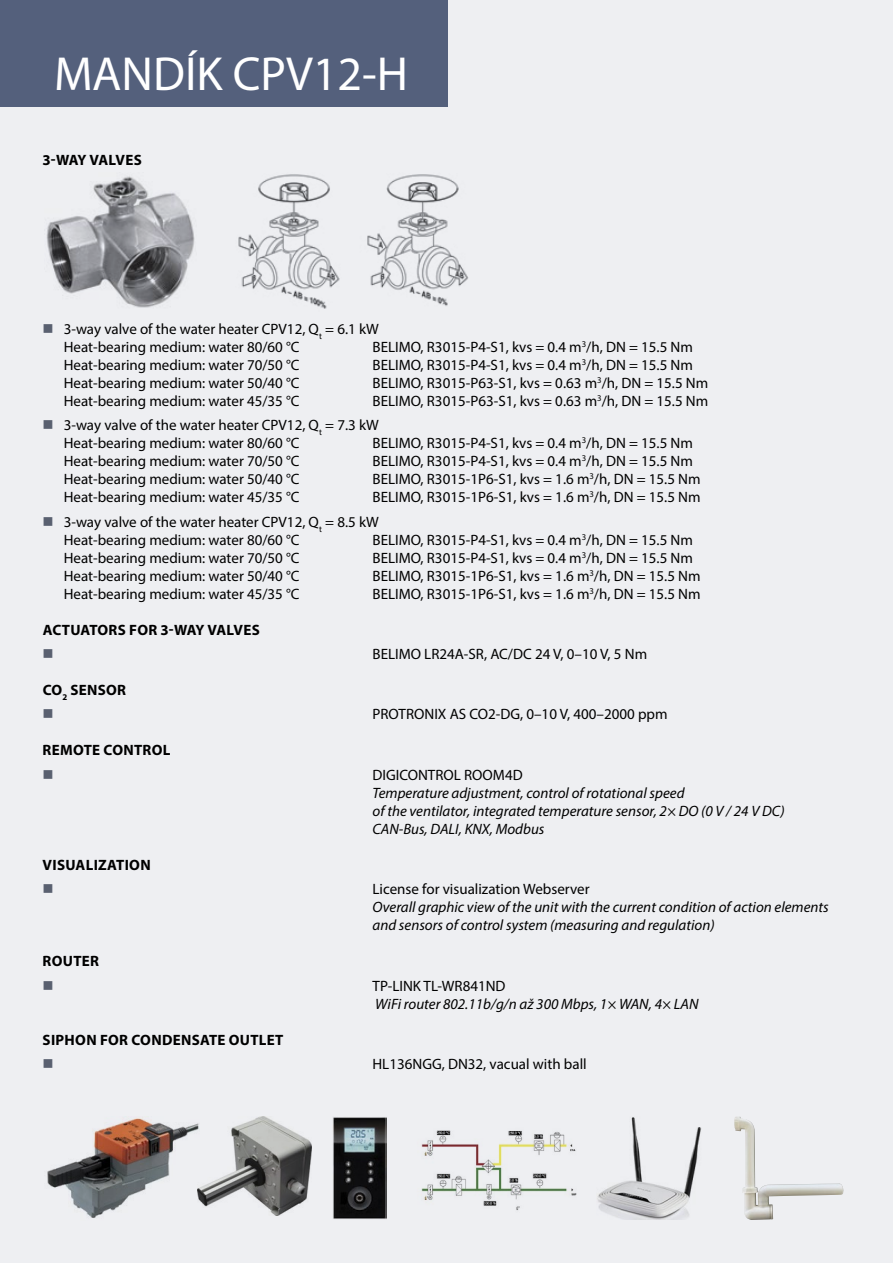
<style>
.page{position:relative;width:893px;height:1263px;background:#eeeff2}
.page>*{position:absolute;margin:0;border:0;box-sizing:border-box;transform-origin:0 0}
.t1{font:48px "Myriad Pro";color:#fff}
.t2{font:15px/24.3px "Myriad Pro";color:#000}
.t3{font:italic 15px/18px "Myriad Pro";color:#000}
.t4{font:700 15px "Myriad Pro";letter-spacing:.02em;color:#000}
.t5{font:700 15px "Myriad Pro";letter-spacing:-.035em;color:#000}
</style>
<div class="page">
<div style="left:0;top:0;width:448px;height:106px;background:#54607c"></div>
<img style="left:46px;top:176px;width:149px;height:132px">
<img style="left:47px;top:1118px;width:151px;height:100px">
<img style="left:198px;top:1116px;width:114px;height:99px">
<img style="left:421px;top:1130px;width:156px;height:81px">
<img style="left:597px;top:1117px;width:105px;height:103px">
<img style="left:734px;top:1116px;width:110px;height:104px">
<img style="left:333px;top:1117px;width:54px;height:102px">
<img style="left:238px;top:174px;width:231px;height:135px">
<h1 class="t1" style="left:54px;top:44px;width:66px">MANDÍK</h1>
<h1 class="t1" style="left:233px;top:44px;width:177px">CPV12-H</h1>
<p class="t5" style="left:43px;top:151px;width:101px">3-WAY VALVES</p>
<p class="t2" style="left:64px;top:319px;width:317px;line-height:18px">3-way valve of the water heater CPV12, Q<sub>t</sub> = 6.1 kW<br>Heat-bearing medium: water 80/60 °C</p>
<p class="t2" style="left:373px;top:334px;width:322px">BELIMO, R3015-P4-S1, kvs = 0.4 m<sup>3</sup>/h, DN = 15.5 N m</p>
<p class="t2" style="left:64px;top:352px;width:237px">Heat-bearing medium: water 70/50 °C</p>
<p class="t2" style="left:373px;top:352px;width:322px">BELIMO, R3015-P4-S1, kvs = 0.4 m<sup>3</sup>/h, DN = 15.5 N m</p>
<p class="t2" style="left:64px;top:370px;width:237px">Heat-bearing medium: water 50/40 °C</p>
<p class="t2" style="left:373px;top:370px;width:337px">BELIMO, R3015-P63-S1, kvs = 0.63 m<sup>3</sup>/h, DN = 15.5 N m</p>
<p class="t2" style="left:64px;top:388px;width:237px">Heat-bearing medium: water 45/35 °C</p>
<p class="t2" style="left:64px;top:388px;width:646px;text-indent:309px">BELIMO, R3015-P63-S1, kvs = 0.63 m<sup>3</sup>/h, DN = 15.5 N m<br>3-way valve of the water heater CPV12, Q<sub>t</sub> = 7.3 kW</p>
<p class="t2" style="left:64px;top:431px;width:237px">Heat-bearing medium: water 80/60 °C</p>
<p class="t2" style="left:373px;top:431px;width:322px">BELIMO, R3015-P4-S1, kvs = 0.4 m<sup>3</sup>/h, DN = 15.5 N m</p>
<p class="t2" style="left:64px;top:449px;width:237px">Heat-bearing medium: water 70/50 °C</p>
<p class="t2" style="left:373px;top:449px;width:322px">BELIMO, R3015-P4-S1, kvs = 0.4 m<sup>3</sup>/h, DN = 15.5 N m</p>
<p class="t2" style="left:64px;top:467px;width:237px">Heat-bearing medium: water 50/40 °C</p>
<p class="t2" style="left:373px;top:467px;width:330px">BELIMO, R3015-1P6-S1, kvs = 1.6 m<sup>3</sup>/h, DN = 15.5 N m</p>
<p class="t2" style="left:64px;top:485px;width:237px">Heat-bearing medium: water 45/35 °C</p>
<p class="t2" style="left:64px;top:485px;width:638px;text-indent:309px">BELIMO, R3015-1P6-S1, kvs = 1.6 m<sup>3</sup>/h, DN = 15.5 N m<br>3-way valve of the water heater CPV12, Q<sub>t</sub> = 8.5 kW</p>
<p class="t2" style="left:64px;top:527px;width:237px">Heat-bearing medium: water 80/60 °C</p>
<p class="t2" style="left:373px;top:527px;width:322px">BELIMO, R3015-P4-S1, kvs = 0.4 m<sup>3</sup>/h, DN = 15.5 N m</p>
<p class="t2" style="left:64px;top:545px;width:237px">Heat-bearing medium: water 70/50 °C</p>
<p class="t2" style="left:373px;top:545px;width:322px">BELIMO, R3015-P4-S1, kvs = 0.4 m<sup>3</sup>/h, DN = 15.5 N m</p>
<p class="t2" style="left:64px;top:563px;width:237px">Heat-bearing medium: water 50/40 °C</p>
<p class="t2" style="left:373px;top:563px;width:330px">BELIMO, R3015-1P6-S1, kvs = 1.6 m<sup>3</sup>/h, DN = 15.5 N m</p>
<p class="t2" style="left:64px;top:581px;width:237px">Heat-bearing medium: water 45/35 °C</p>
<p class="t2" style="left:373px;top:581px;width:330px">BELIMO, R3015-1P6-S1, kvs = 1.6 m<sup>3</sup>/h, DN = 15.5 N m</p>
<p class="t4" style="left:43px;top:620px;width:11px">ACTUATORS</p>
<p class="t4" style="left:129px;top:620px;width:132px">FOR 3-WAY VALVES</p>
<p class="t2" style="left:373px;top:641px;width:276px">BELIMO LR24A-SR, AC/DC 24 V, 0–10 V, 5 N m</p>
<p class="t4" style="left:43px;top:680px;width:85px">CO<sub>2</sub> SENSOR</p>
<p class="t2" style="left:373px;top:702px;width:297px">PROTRONIX AS CO2-DG, 0–10 V, 400–2000 ppm</p>
<p class="t4" style="left:43px;top:740px;width:129px">REMOTE CONTROL</p>
<p class="t2" style="left:373px;top:762px;width:150px">DIGICONTROL ROOM4D</p>
<p class="t3" style="left:373px;top:783px;width:414px">Temperature adjustment, control of rotational speed<br>of the ventilator, integrated temperature sensor, 2× DO (0 V / 24 V DC)<br>CAN-Bus, DALI, KNX, Modbus</p>
<p class="t4" style="left:43px;top:855px;width:19px">VISUALIZATION</p>
<p class="t2" style="left:373px;top:877px;width:219px">License for visualization Webserver</p>
<p class="t3" style="left:373px;top:898px;width:458px">Overall graphic view of the unit with the current condition of action elements and sensors of control system (measuring and regulation)</p>
<p class="t4" style="left:43px;top:951px;width:20px">ROUTER</p>
<p class="t2" style="left:373px;top:973px;width:124px">TP-LINK TL-WR841ND</p>
<p class="t3" style="left:375px;top:994px;width:325px">WiFi router 802.11b/g/n až 300 Mbps, 1× WAN, 4× LAN</p>
<p class="t4" style="left:43px;top:1030px;width:68px">SIPHON FOR</p>
<p class="t4" style="left:132px;top:1030px;width:11px">CON</p>
<p class="t4" style="left:162px;top:1030px;width:21px">DENSATE</p>
<p class="t4" style="left:229px;top:1030px;width:10px">OUTLET</p>
<p class="t2" style="left:373px;top:1051px;width:216px">HL136NGG, DN32, vacual with ball</p>
</div>
